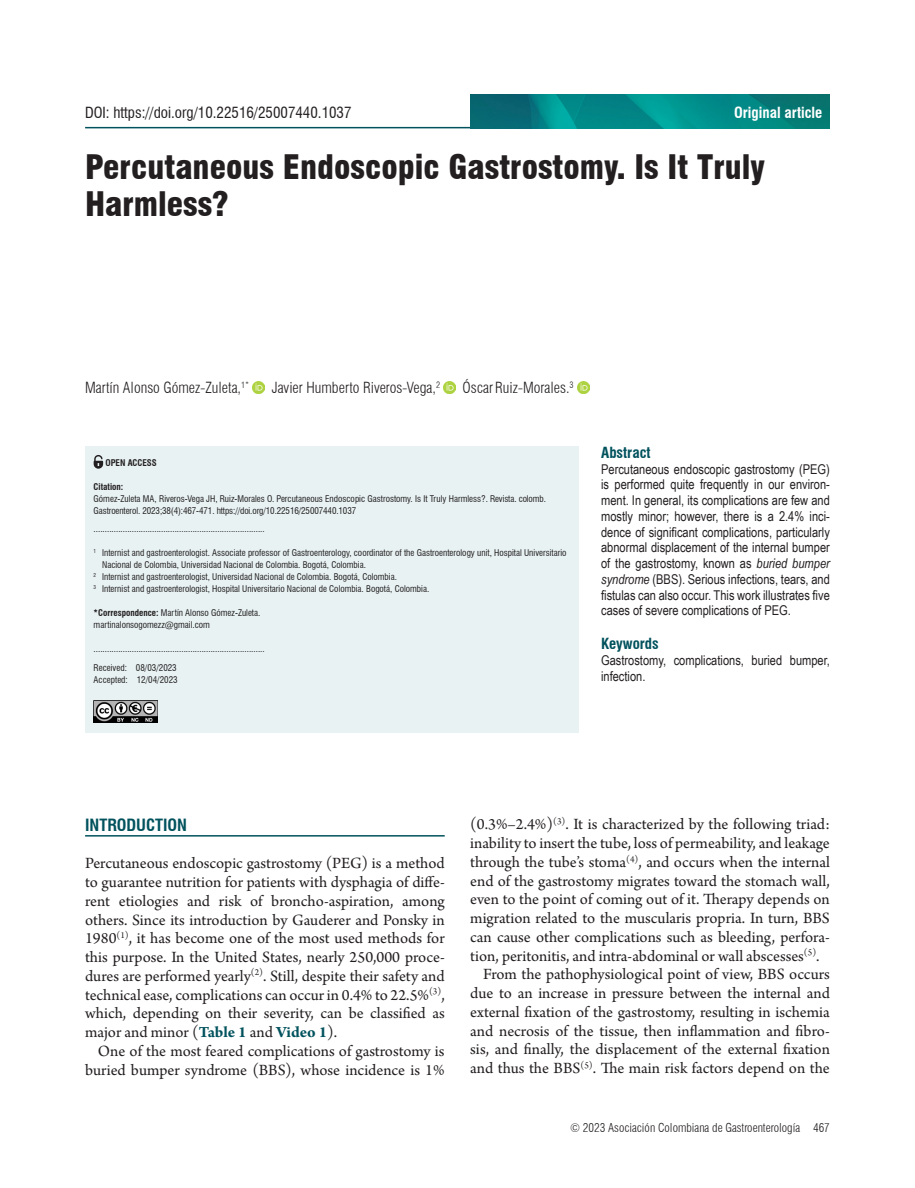
<style>
.page{position:relative;width:915px;height:1188px;background:#fff}
.page>*{position:absolute;margin:0;border:0;box-sizing:border-box;transform-origin:0 0}
.t1{font:900 condensed 33px/37.5px "Swiss 721 BT";color:#231f20}
.Texto_con_sangría{font:16.5px/18.8px "Arno Pro";color:#231f20;text-align:justify}
.Texto{font:16.5px/18.8px "Arno Pro";color:#231f20;text-align:justify}
.Título_1{font:700 condensed 16.5px "Swiss 721 BT";color:#00525d}
.Autores{font:300 condensed 15px "Swiss 721 BT";color:#231f20}
.t2{font:condensed 15px "Swiss 721 BT";color:#231f20}
.t3{font:700 condensed 15px "Swiss 721 BT";color:#00525d}
.t4{font:700 condensed 15px "Swiss 721 BT";color:#fff}
.t5{font:13.5px/15.8px "Arial Narrow";color:#231f20;text-align:justify}
.t6{font:300 condensed 12px "Swiss 721 BT";color:#231f20}
.Créditos_autores{font:condensed 9px/12px "Swiss 721 BT";color:#231f20}
.citacion{font:condensed 9px/12px "Swiss 721 BT";color:#231f20}
.Créditos_autores-2{font:700 condensed 9px "Swiss 721 BT";color:#231f20}
.s1{font-weight:700}
.s2{font-style:italic}
.s3{font-weight:700;color:#00525d}
</style>
<div class="page">
<hr style="left:85px;top:127px;width:744px;height:1px;background:#00525d">
<img style="left:470px;top:94px;width:359px;height:34px">
<svg style="left:253px;top:381px;width:12px;height:12px"></svg>
<svg style="left:443px;top:381px;width:12px;height:12px"></svg>
<svg style="left:577px;top:381px;width:12px;height:12px"></svg>
<div style="left:85px;top:446px;width:493px;height:287px;background:#e8f2f3"></div>
<svg style="left:93px;top:455px;width:10px;height:14px"></svg>
<img style="left:94px;top:700px;width:64px;height:23px">
<hr style="left:85px;top:835px;width:359px;height:2px;background:#00525d">
<p class="t2" style="left:85px;top:103px;width:268px">DOI: https://doi.org/10.22516/25007440.1037</p>
<p class="t4" style="left:733px;top:103px;width:90px">Original article</p>
<h1 class="t1" style="left:85px;top:148px;width:681px">Percutaneous Endoscopic Gastrostomy. Is It Truly<br>Harmless?</h1>
<p class="Autores" style="left:85px;top:379px;width:166px">Martín Alonso Gómez-Zuleta,<sup>1*</sup></p>
<p class="Autores" style="left:272px;top:379px;width:170px">Javier Humberto Riveros-Vega,<sup>2</sup></p>
<p class="Autores" style="left:462px;top:379px;width:112px">Óscar Ruiz-Morales.<sup>3</sup></p>
<p class="Créditos_autores-2" style="left:105px;top:457px;width:53px">OPEN ACCESS</p>
<p class="Créditos_autores-2" style="left:94px;top:481px;width:31px">Citation:</p>
<p class="citacion" style="left:94px;top:493px;width:453px">Gómez-Zuleta MA, Riveros-Vega JH, Ruiz-Morales O. Percutaneous Endoscopic Gastrostomy. Is It Truly Harmless?. Revista. colomb.<br>Gastroenterol. 2023;38(4):467-471. https://doi.org/10.22516/25007440.1037</p>
<p class="Créditos_autores" style="left:94px;top:523px;width:172px">............................................................................</p>
<p class="Créditos_autores" style="left:102px;top:547px;width:465px;text-indent:-9px"><sup>1</sup> Internist and gastroenterologist. Associate professor of Gastroenterology, coordinator of the Gastroenterology unit, Hospital Universitario<br>Nacional de Colombia, Universidad Nacional de Colombia. Bogotá, Colombia.</p>
<p class="Créditos_autores" style="left:94px;top:571px;width:305px"><sup>2</sup> Internist and gastroenterologist, Universidad Nacional de Colombia. Bogotá, Colombia.</p>
<p class="Créditos_autores" style="left:94px;top:583px;width:337px"><sup>3</sup> Internist and gastroenterologist, Hospital Universitario Nacional de Colombia. Bogotá, Colombia.</p>
<p class="Créditos_autores" style="left:94px;top:607px;width:168px"><span class="s1">*Correspondence:</span> Martín Alonso Gómez-Zuleta.</p>
<p class="Créditos_autores" style="left:94px;top:619px;width:118px">martinalonsogomezz@gmail.com</p>
<p class="Créditos_autores" style="left:94px;top:643px;width:172px">............................................................................</p>
<p class="Créditos_autores" style="left:94px;top:662px;width:85px">Received: 08/03/2023</p>
<p class="Créditos_autores" style="left:94px;top:674px;width:86px">Accepted: 12/04/2023</p>
<p class="t3" style="left:601px;top:443px;width:51px">Abstract</p>
<p class="t5" style="left:601px;top:460px;width:230px">Percutaneous endoscopic gastrostomy (PEG) is performed quite frequently in our environ&shy;ment. In general, its complications are few and mostly minor; however, there is a 2.4% inci&shy;dence of significant complications, particularly abnormal displacement of the internal bumper of the gastrostomy, known as <span class="s2">buried bumper syndrome</span> (BBS). Serious infections, tears, and fistulas can also occur. This work illustrates five cases of severe complications of PEG.</p>
<p class="t3" style="left:601px;top:635px;width:59px">Keywords</p>
<p class="t5" style="left:601px;top:652px;width:230px">Gastrostomy, complications, buried bumper, infection.</p>
<p class="Título_1" style="left:85px;top:815px;width:103px">INTRODUCTION</p>
<p class="Texto" style="left:85px;top:855px;width:361px">Percutaneous endoscopic gastrostomy (PEG) is a method to guarantee nutrition for patients with dysphagia of diffe&shy;rent etiologies and risk of broncho-aspiration, among others. Since its introduction by Gauderer and Ponsky in 1980<sup>(1)</sup>, it has become one of the most used methods for this purpose. In the United States, nearly 250,000 proce&shy;dures are performed yearly<sup>(2)</sup>. Still, despite their safety and technical ease, complications can occur in 0.4% to 22.5%<sup>(3)</sup>, which, depending on their severity, can be classified as major and minor (<span class="s3">Table 1</span> and <span class="s3">Video 1</span>).</p>
<p class="Texto_con_sangría" style="left:85px;top:1042px;width:361px;text-align:right">One of the most feared complications of gastrostomy is buried bumper syndrome (BBS), whose incidence is 1%</p>
<p class="Texto_con_sangría" style="left:470px;top:816px;width:361px">(0.3%–2.4%)<sup>(3)</sup>. It is characterized by the following triad: inability to insert the tube, loss of permeability, and leakage through the tube’s stoma<sup>(4)</sup>, and occurs when the internal end of the gastrostomy migrates toward the stomach wall, even to the point of coming out of it. Therapy depends on migration related to the muscularis propria. In turn, BBS can cause other complications such as bleeding, perfora&shy;tion, peritonitis, and intra-abdominal or wall abscesses<sup>(5)</sup>.</p>
<p class="Texto_con_sangría" style="left:470px;top:966px;width:361px;text-indent:13px">From the pathophysiological point of view, BBS occurs due to an increase in pressure between the internal and external fixation of the gastrostomy, resulting in ischemia and necrosis of the tissue, then inflammation and fibro&shy;sis, and finally, the displacement of the external fixation and thus the BBS<sup>(5)</sup>. The main risk factors depend on the</p>
<p class="t6" style="left:570px;top:1120px;width:261px">© 2023 Asociación Colombiana de Gastroenterología 467</p>
</div>
